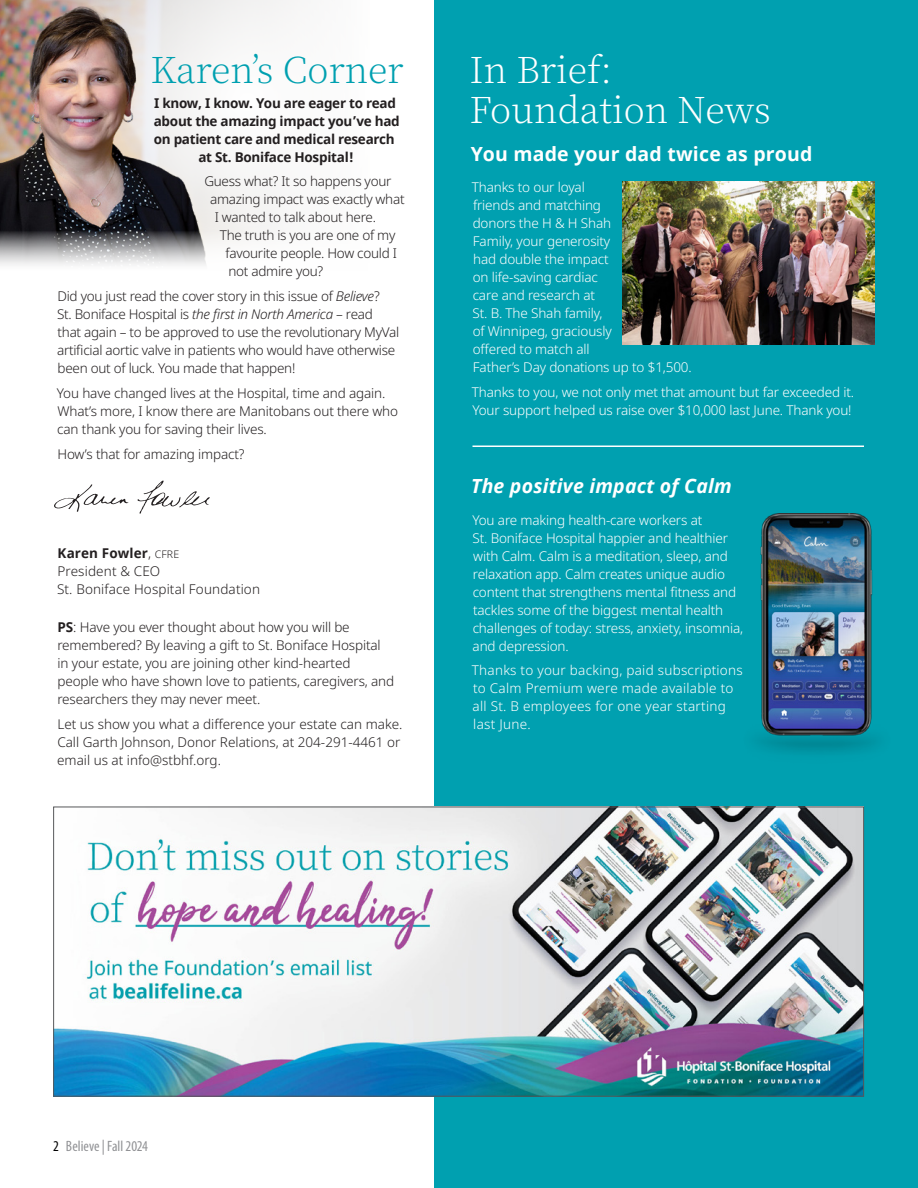
<style>
.page{position:relative;width:918px;height:1188px;background:#fff}
.page>*{position:absolute;margin:0;border:0;box-sizing:border-box;transform-origin:0 0}
.Header_Span_Columns{font:200 36px/40.5px "Noto Serif JP";color:#fff}
.Body{font:200 36px "Noto Serif JP";color:#00a0b0}
.Sub_Head{font:700 19.5px "Noto Sans";letter-spacing:.01em;color:#fff}
.Sub_Head-2{font:italic 700 19.5px "Noto Sans";letter-spacing:.01em;color:#fff}
.t1{font:condensed 15px "Myriad Pro";color:#919295}
.Body-2{font:300 13.5px/18px "Noto Sans";letter-spacing:-.01em;color:#231f20}
.Body-3{font:300 13.5px/18px "Noto Sans";letter-spacing:-.01em;color:#fff}
.Body-4{font:700 13.5px/18px "Noto Sans";letter-spacing:-.02em;color:#231f20;text-align:center}
.Body-5{font:300 13.5px/18px "Noto Sans";letter-spacing:.02em;color:#fff}
.Body-6{font:300 13.5px/18px "Noto Sans";letter-spacing:.01em;color:#231f20}
.s1{font-style:italic}
.s2{font-weight:700}
.s3{font-size:10.5px}
.s4{color:#000001}
</style>
<div class="page">
<svg style="left:242px;top:0;width:52px;height:230px"></svg>
<img style="left:0;top:0;width:242px;height:230px">
<svg style="left:0;top:230px;width:276px;height:35px"></svg>
<svg style="left:54px;top:484px;width:75px;height:28px"></svg>
<svg style="left:137px;top:480px;width:73px;height:34px"></svg>
<div style="left:434px;top:0;width:484px;height:1188px;background:#00a0b0"></div>
<hr style="left:472px;top:446px;width:392px;height:1px;background:#fff">
<img style="left:759px;top:513px;width:117px;height:240px">
<img style="left:622px;top:181px;width:253px;height:164px">
<img style="left:55px;top:809px;width:807px;height:286px">
<p class="Body" style="left:151px;top:49px;width:254px">Karen’s Corner</p>
<p class="Body-4" style="left:154px;top:94px;width:248px">I know, I know. You are eager to read about the amazing impact you’ve had on patient care and medical research at St. Boniface Hospital!</p>
<p class="Body-2" style="left:204px;top:173px;width:189px">Guess what? It so happens your</p>
<p class="Body-2" style="left:210px;top:191px;width:196px">amazing impact was exactly what</p>
<p class="Body-2" style="left:215px;top:209px;width:163px">I wanted to talk about here.</p>
<p class="Body-2" style="left:220px;top:227px;width:177px">The truth is you are one of my</p>
<p class="Body-2" style="left:226px;top:245px;width:173px">favourite people. How could I</p>
<p class="Body-2" style="left:228px;top:263px;width:96px">not admire you?</p>
<p class="Body-2" style="left:57px;top:287px;width:344px">Did you just read the cover story in this issue of <span class="s1">Believe</span>?<br>St. Boniface Hospital is <span class="s1">the first in North America</span> – read that again – to be approved to use the revolutionary MyVal artificial aortic valve in patients who would have otherwise been out of luck. You made that happen!</p>
<p class="Body-2" style="left:57px;top:384px;width:343px">You have changed lives at the Hospital, time and again.<br>What’s more, I know there are Manitobans out there who can thank you for saving their lives.</p>
<p class="Body-2" style="left:57px;top:445px;width:189px">How’s that for amazing impact?</p>
<p class="Body-6" style="left:57px;top:544px;width:205px"><span class="s2">Karen Fowler</span>, <span class="s3">CFRE<br></span>President &amp; CEO<br>St. Boniface Hospital Foundation</p>
<p class="Body-2" style="left:57px;top:618px;width:338px"><span class="s2">PS</span>: Have you ever thought about how you will be remembered? By leaving a gift to St. Boniface Hospital in your estate, you are joining other kind-hearted people who have shown love to patients, caregivers, and researchers they may never meet.</p>
<p class="Body-2" style="left:57px;top:715px;width:347px">Let us show you what a difference your estate can make.<br>Call Garth Johnson, Donor Relations, at 204-291-4461 or email us at info@stbhf.org.</p>
<p class="Header_Span_Columns" style="left:470px;top:50px;width:303px">In Brief:<br>Foundation News</p>
<p class="Sub_Head" style="left:471px;top:140px;width:343px">You made your dad twice as proud</p>
<p class="Body-3" style="left:472px;top:179px;width:222px">Thanks to our loyal<br>friends and matching<br>donors the H &amp; H Shah<br>Family, your generosity<br>had double the impact<br>on life-saving cardiac<br>care and research at<br>St. B. The Shah family,<br>of Winnipeg, graciously<br>offered to match all<br>Father’s Day donations up to $1,500.</p>
<p class="Body-3" style="left:472px;top:383px;width:384px">Thanks to you, we not only met that amount but far exceeded it.<br>Your support helped us raise over $10,000 last June. Thank you!</p>
<p class="Sub_Head-2" style="left:471px;top:472px;width:262px">The positive impact of Calm</p>
<p class="Body-3" style="left:472px;top:511px;width:272px">You are making health-care workers at<br>St. Boniface Hospital happier and healthier with Calm. Calm is a meditation, sleep, and relaxation app. Calm creates unique audio content that strengthens mental fitness and tackles some of the biggest mental health challenges of today: stress, anxiety, insomnia, and depression.</p>
<p class="Body-5" style="left:472px;top:662px;width:273px">Thanks to your backing, paid subscriptions to Calm Premium were made available to all St. B employees for one year starting last June.</p>
<p class="t1" style="left:53px;top:1137px;width:96px"><span class="s4">2</span> Believe | Fall 2024</p>
</div>
